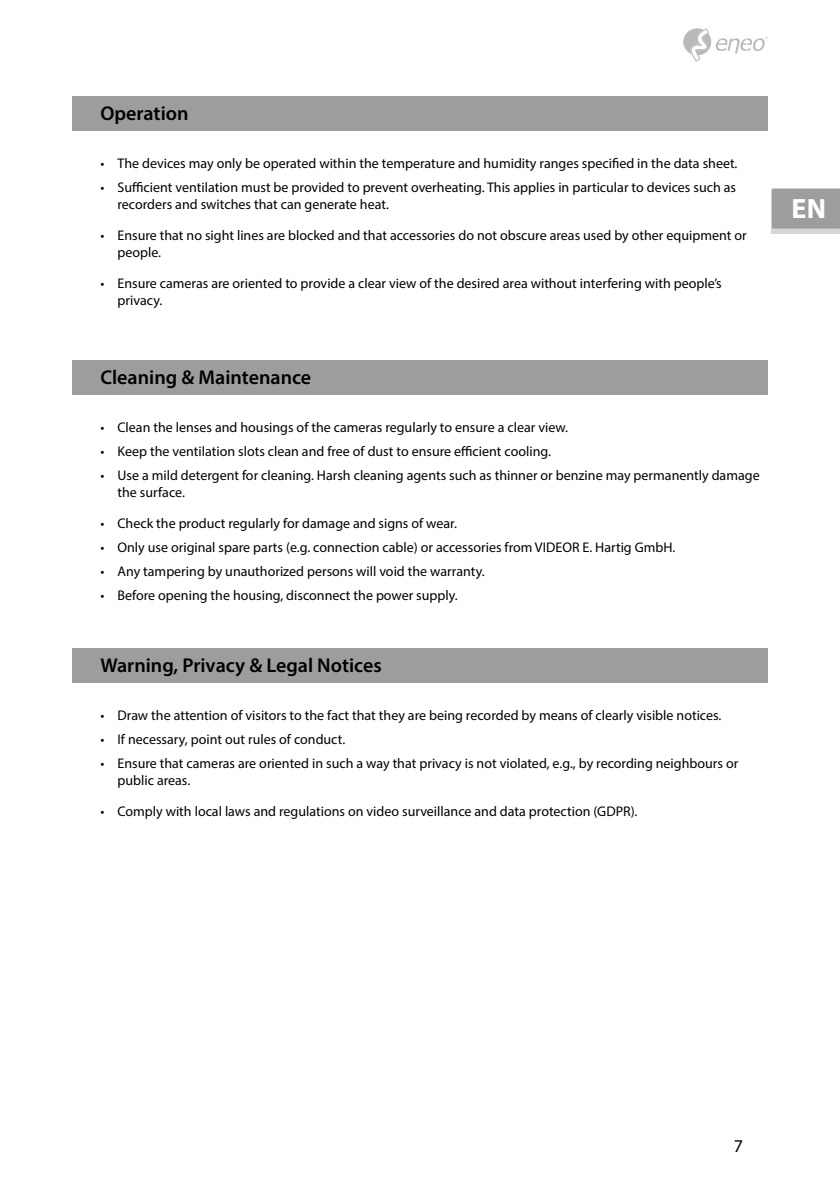
<style>
.page{position:relative;width:840px;height:1191px;background:#fff}
.page>*{position:absolute;margin:0;border:0;box-sizing:border-box;transform-origin:0 0}
.t1{font:700 28px "Myriad Pro";color:#fff}
.t2{font:600 20px "Myriad Pro";color:#000}
.t3{font:18px "Myriad Pro";color:#000}
.t4{font:14px/16.8px "Myriad Pro";color:#000}
</style>
<div class="page">
<svg style="left:683px;top:28px;width:84px;height:34px"></svg>
<svg style="left:771px;top:228px;width:68px;height:6px"></svg>
<div style="left:771px;top:188px;width:68px;height:40px;background:#9d9d9c"></div>
<div style="left:72px;top:96px;width:695px;height:35px;background:#9d9d9c"></div>
<div style="left:72px;top:648px;width:695px;height:35px;background:#9d9d9c"></div>
<div style="left:72px;top:360px;width:695px;height:35px;background:#9d9d9c"></div>
<h2 class="t2" style="left:100px;top:101px;width:90px">Operation</h2>
<p class="t4" style="left:100px;top:155px;width:637px">• The devices may only be operated within the temperature and humidity ranges specified in the data sheet.</p>
<p class="t4" style="left:117px;top:179px;width:619px;text-indent:-17px">• Sufficient ventilation must be provided to prevent overheating. This applies in particular to devices such as recorders and switches that can generate heat.</p>
<p class="t4" style="left:117px;top:227px;width:630px;text-indent:-17px">• Ensure that no sight lines are blocked and that accessories do not obscure areas used by other equipment or people.</p>
<p class="t4" style="left:117px;top:275px;width:605px;text-indent:-17px">• Ensure cameras are oriented to provide a clear view of the desired area without interfering with people’s privacy.</p>
<h2 class="t2" style="left:100px;top:365px;width:212px">Cleaning &amp; Maintenance</h2>
<p class="t4" style="left:100px;top:419px;width:467px">• Clean the lenses and housings of the cameras regularly to ensure a clear view.</p>
<p class="t4" style="left:100px;top:443px;width:450px">• Keep the ventilation slots clean and free of dust to ensure efficient cooling.</p>
<p class="t4" style="left:117px;top:467px;width:643px;text-indent:-17px">• Use a mild detergent for cleaning. Harsh cleaning agents such as thinner or benzine may permanently damage the surface.</p>
<p class="t4" style="left:100px;top:515px;width:356px">• Check the product regularly for damage and signs of wear.</p>
<p class="t4" style="left:100px;top:539px;width:575px">• Only use original spare parts (e.g. connection cable) or accessories from VIDEOR E. Hartig GmbH.</p>
<p class="t4" style="left:100px;top:563px;width:384px">• Any tampering by unauthorized persons will void the warranty.</p>
<p class="t4" style="left:100px;top:587px;width:357px">• Before opening the housing, disconnect the power supply.</p>
<h2 class="t2" style="left:100px;top:653px;width:283px">Warning, Privacy &amp; Legal Notices</h2>
<p class="t4" style="left:100px;top:707px;width:621px">• Draw the attention of visitors to the fact that they are being recorded by means of clearly visible notices.</p>
<p class="t4" style="left:100px;top:731px;width:245px">• If necessary, point out rules of conduct.</p>
<p class="t4" style="left:117px;top:755px;width:622px;text-indent:-17px">• Ensure that cameras are oriented in such a way that privacy is not violated, e.g., by recording neighbours or public areas.</p>
<p class="t4" style="left:100px;top:803px;width:537px">• Comply with local laws and regulations on video surveillance and data protection (GDPR).</p>
<h1 class="t1" style="left:790px;top:190px;width:36px">EN</h1>
<p class="t3" style="left:733px;top:1135px;width:11px">7</p>
</div>
